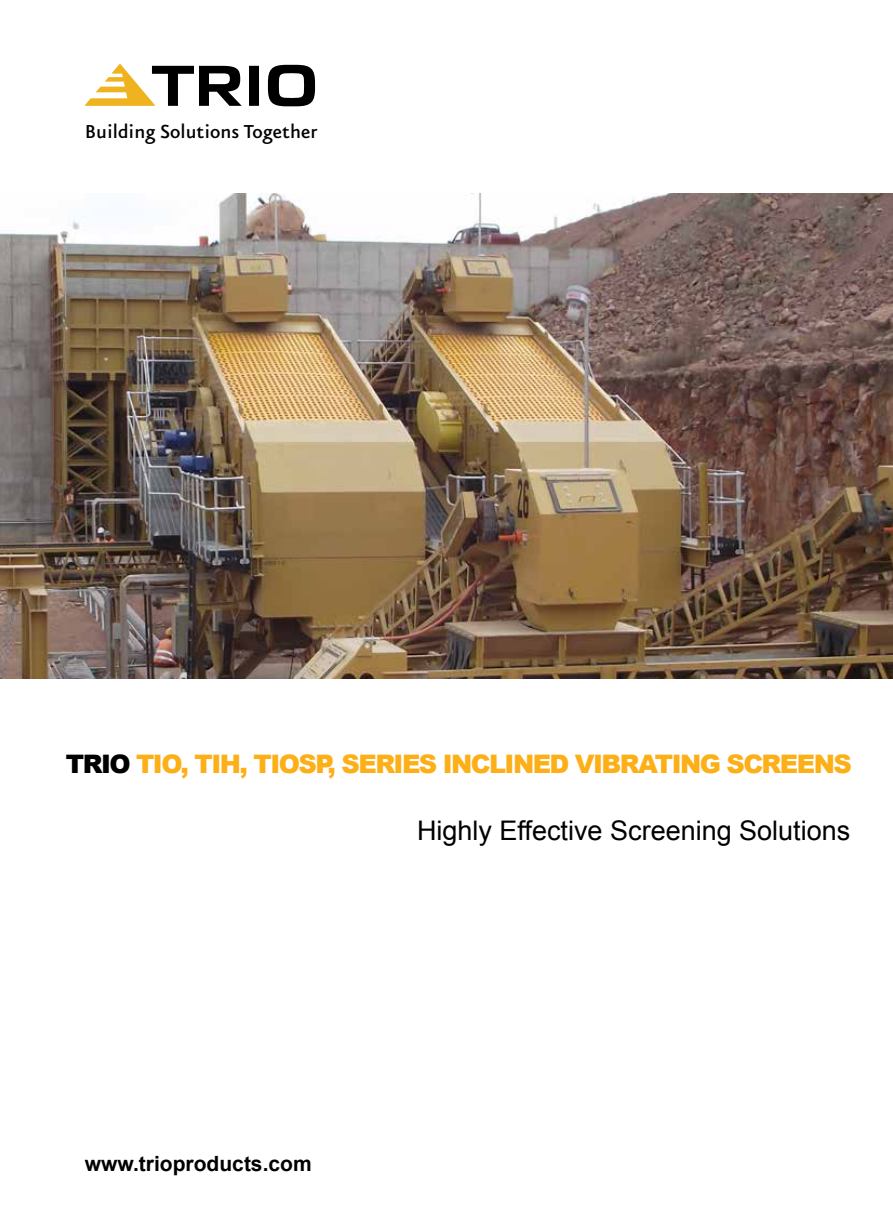
<style>
.page{position:relative;width:893px;height:1212px;background:#fff}
.page>*{position:absolute;margin:0;border:0;box-sizing:border-box;transform-origin:0 0}
.t1{font:27px "Arial";color:#000}
.t2{font:900 25.5px "Arial";letter-spacing:-.06em;color:#fcaf17}
.t3{font:500 22.5px "Eureka Sans Pro";color:#000}
.t4{font:700 21px "Arial";color:#000}
.s1{color:#000}
</style>
<div class="page">
<svg style="left:85px;top:64px;width:230px;height:42px"></svg>
<img style="left:0;top:193px;width:893px;height:485px">
<p class="t3" style="left:85px;top:120px;width:234px">Building Solutions Together</p>
<p class="t2" style="left:66px;top:745px;width:787px"><span class="s1">TRIO</span> TIO, TIH, TIOSP, SERIES INCLINED VIBRATING SCREENS</p>
<p class="t1" style="left:417px;top:812px;width:435px">Highly Effective Screening Solutions</p>
<p class="t4" style="left:85px;top:1149px;width:228px">www.trioproducts.com</p>
</div>
